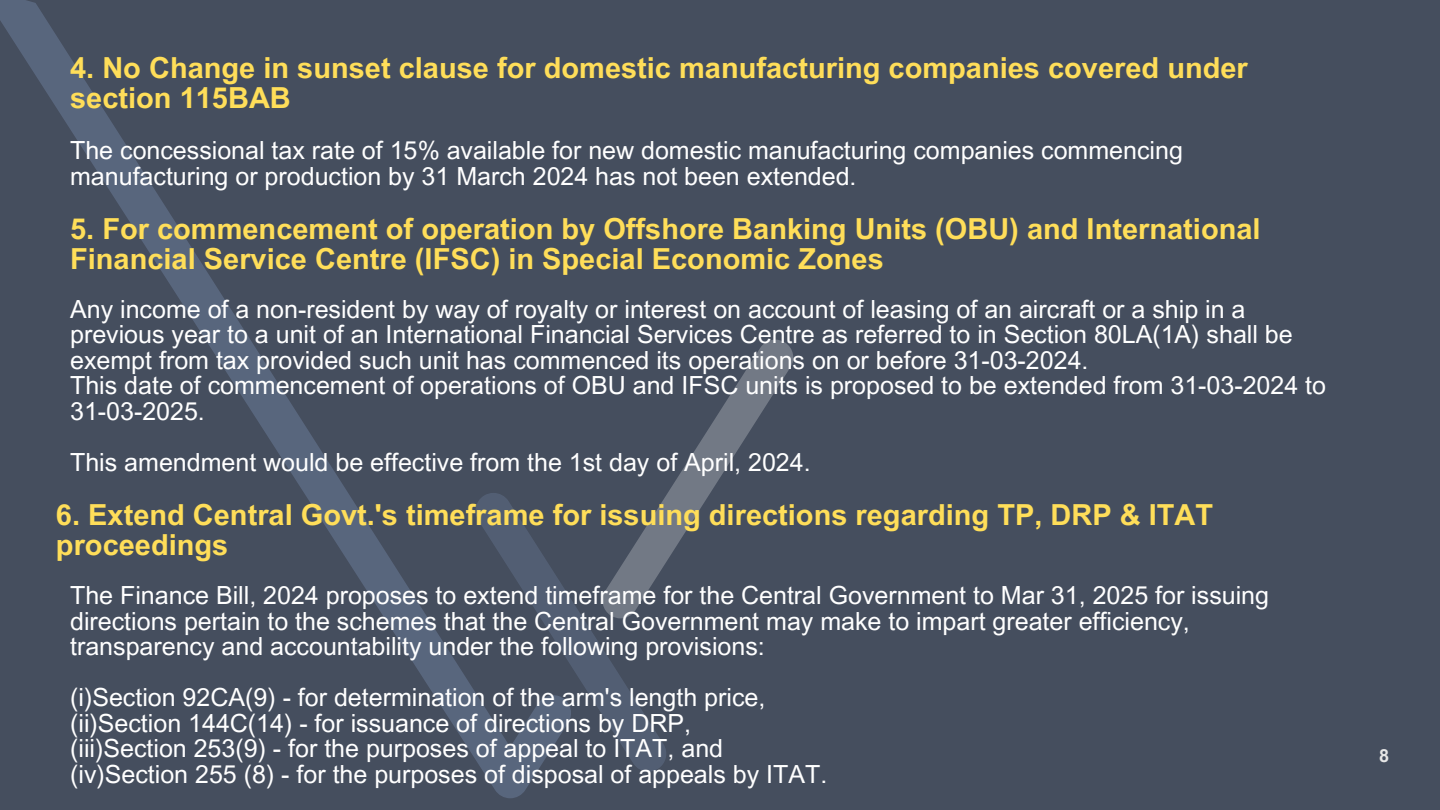
<style>
.page{position:relative;width:1440px;height:810px;background:#454e5e}
.page>*{position:absolute;margin:0;border:0;box-sizing:border-box;transform-origin:0 0}
.t1{font:700 29px/30px "Arial MT Pro";color:#ffde59}
.t2{font:25px/25.5px "Arial MT Pro";color:#fff}
.t3{font:700 18px "Arial MT Pro";color:#e6e6e6}
</style>
<div class="page">
<svg style="left:0;top:0;width:537px;height:798px"></svg>
<svg style="left:668px;top:340px;width:125px;height:219px"></svg>
<svg style="left:475px;top:493px;width:193px;height:279px"></svg>
<p class="t1" style="left:70px;top:56px;width:1179px">4. No Change in sunset clause for domestic manufacturing companies covered under section 115BAB</p>
<h1 class="t2" style="left:70px;top:141px;width:1114px">The concessional tax rate of 15% available for new domestic manufacturing companies commencing manufacturing or production by 31 March 2024 has not been extended.</h1>
<p class="t1" style="left:70px;top:218px;width:1192px">5. For commencement of operation by Offshore Banking Units (OBU) and International<br>Financial Service Centre (IFSC) in Special Economic Zones</p>
<h1 class="t2" style="left:70px;top:299px;width:1224px">Any income of a non-resident by way of royalty or interest on account of leasing of an aircraft or a ship in a previous year to a unit of an International Financial Services Centre as referred to in Section 80LA(1A) shall be exempt from tax provided such unit has commenced its operations on or before 31-03-2024.</h1>
<p class="t2" style="left:70px;top:376px;width:1257px">This date of commencement of operations of OBU and IFSC units is proposed to be extended from 31-03-2024 to<br>31-03-2025.</p>
<p class="t2" style="left:70px;top:452px;width:742px">This amendment would be effective from the 1st day of April, 2024.</p>
<p class="t1" style="left:56px;top:504px;width:1159px">6. Extend Central Govt.'s timeframe for issuing directions regarding TP, DRP &amp; ITAT proceedings</p>
<h1 class="t2" style="left:70px;top:586px;width:1200px">The Finance Bill, 2024 proposes to extend timeframe for the Central Government to Mar 31, 2025 for issuing directions pertain to the schemes that the Central Government may make to impart greater efficiency, transparency and accountability under the following provisions:</h1>
<p class="t2" style="left:70px;top:688px;width:697px">(i)Section 92CA(9) - for determination of the arm's length price,</p>
<p class="t2" style="left:70px;top:713px;width:622px">(ii)Section 144C(14) - for issuance of directions by DRP,</p>
<p class="t2" style="left:70px;top:739px;width:654px">(iii)Section 253(9) - for the purposes of appeal to ITAT, and</p>
<p class="t2" style="left:70px;top:764px;width:759px">(iv)Section 255 (8) - for the purposes of disposal of appeals by ITAT.</p>
<p class="t3" style="left:1379px;top:749px;width:12px">8</p>
</div>
